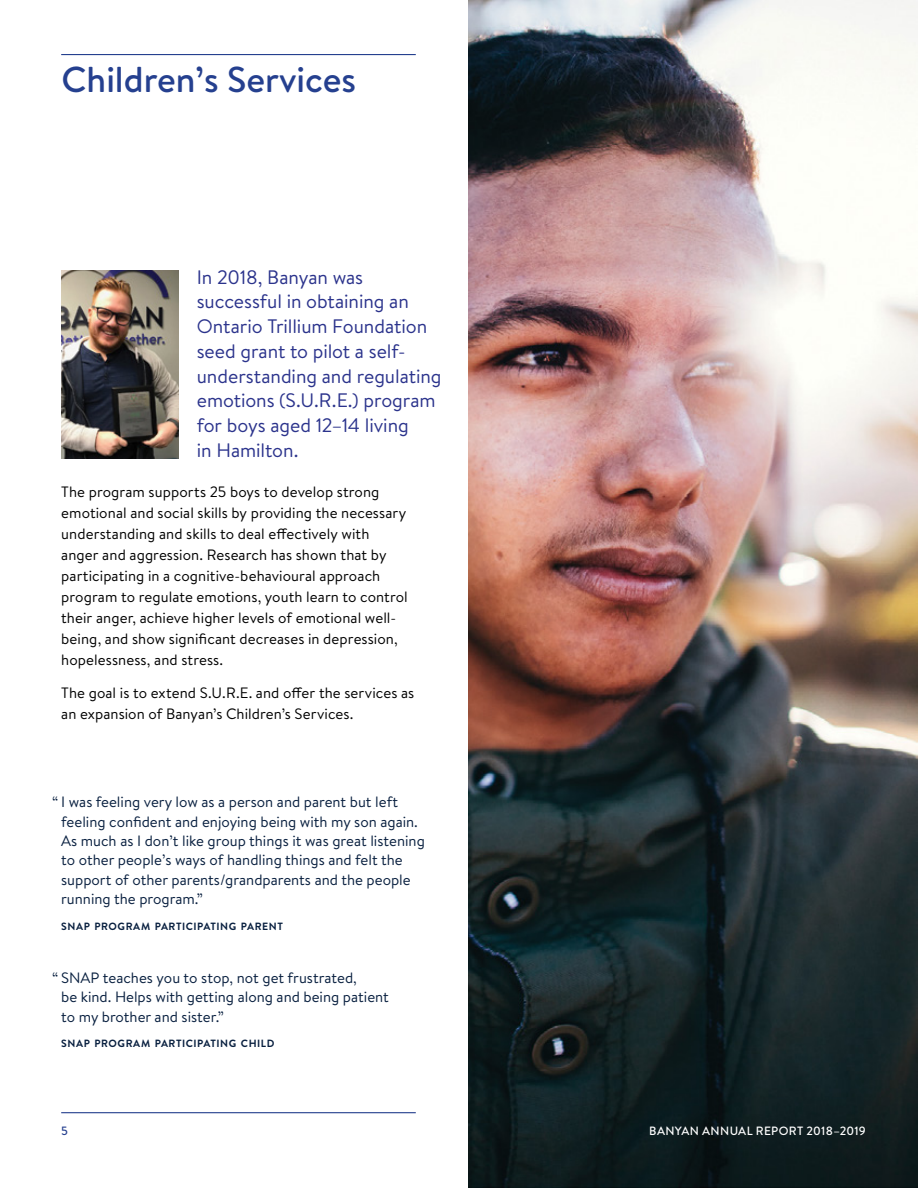
<style>
.page{position:relative;width:918px;height:1188px;background:#fff}
.page>*{position:absolute;margin:0;border:0;box-sizing:border-box;transform-origin:0 0}
.t1{font:500 36px "Brandon Text";color:#25408f}
.t2{font:19.5px/24.8px "Brandon Text";letter-spacing:-.005em;color:#2b338c}
.t3{font:15px/21px "Brandon Text";letter-spacing:.005em;color:#000}
.t4{font:15px/19.5px "Brandon Text";color:#081f3f}
.t5{font:500 12px "Brandon Text";letter-spacing:.025em;color:#fff}
.t6{font:500 12px "Brandon Text";color:#25408f}
.t7{font:700 10.5px "Brandon Text";letter-spacing:.055em;color:#081f3f}
</style>
<div class="page">
<hr style="left:61px;top:1112px;width:355px;height:1px;background:#25408f">
<hr style="left:61px;top:54px;width:355px;height:1px;background:#25408f">
<img style="left:468px;top:0;width:450px;height:1188px">
<img style="left:62px;top:270px;width:117px;height:189px">
<h1 class="t1" style="left:62px;top:55px;width:296px">Children’s Services</h1>
<h2 class="t2" style="left:197px;top:264px;width:246px">In 2018, Banyan was successful in obtaining an<br>Ontario Trillium Foundation seed grant to pilot a self&shy;understanding and regulating emotions (S.U.R.E.) program for boys aged 12–14 living<br>in Hamilton.</h2>
<p class="t3" style="left:61px;top:480px;width:348px">The program supports 25 boys to develop strong emotional and social skills by providing the necessary understanding and skills to deal effectively with anger and aggression. Research has shown that by participating in a cognitive-behavioural approach program to regulate emotions, youth learn to control their anger, achieve higher levels of emotional well&shy;being, and show significant decreases in depression, hopelessness, and stress.</p>
<p class="t3" style="left:61px;top:681px;width:355px">The goal is to extend S.U.R.E. and offer the services as an expansion of Banyan’s Children’s Services.</p>
<p class="t4" style="left:61px;top:792px;width:365px;text-indent:-9px">“ I was feeling very low as a person and parent but left feeling confident and enjoying being with my son again.<br>As much as I don’t like group things it was great listening to other people’s ways of handling things and felt the support of other parents/grandparents and the people running the program.”</p>
<p class="t7" style="left:61px;top:919px;width:223px">SNAP PROGRAM PARTICIPATING PARENT</p>
<p class="t4" style="left:61px;top:967px;width:329px;text-indent:-9px">“ SNAP teaches you to stop, not get frustrated,<br>be kind. Helps with getting along and being patient to my brother and sister.”</p>
<p class="t7" style="left:61px;top:1036px;width:215px">SNAP PROGRAM PARTICIPATING CHILD</p>
<p class="t6" style="left:61px;top:1122px;width:8px">5</p>
<p class="t5" style="left:649px;top:1122px;width:218px">BANYAN ANNUAL REPORT 2018–2019</p>
</div>
